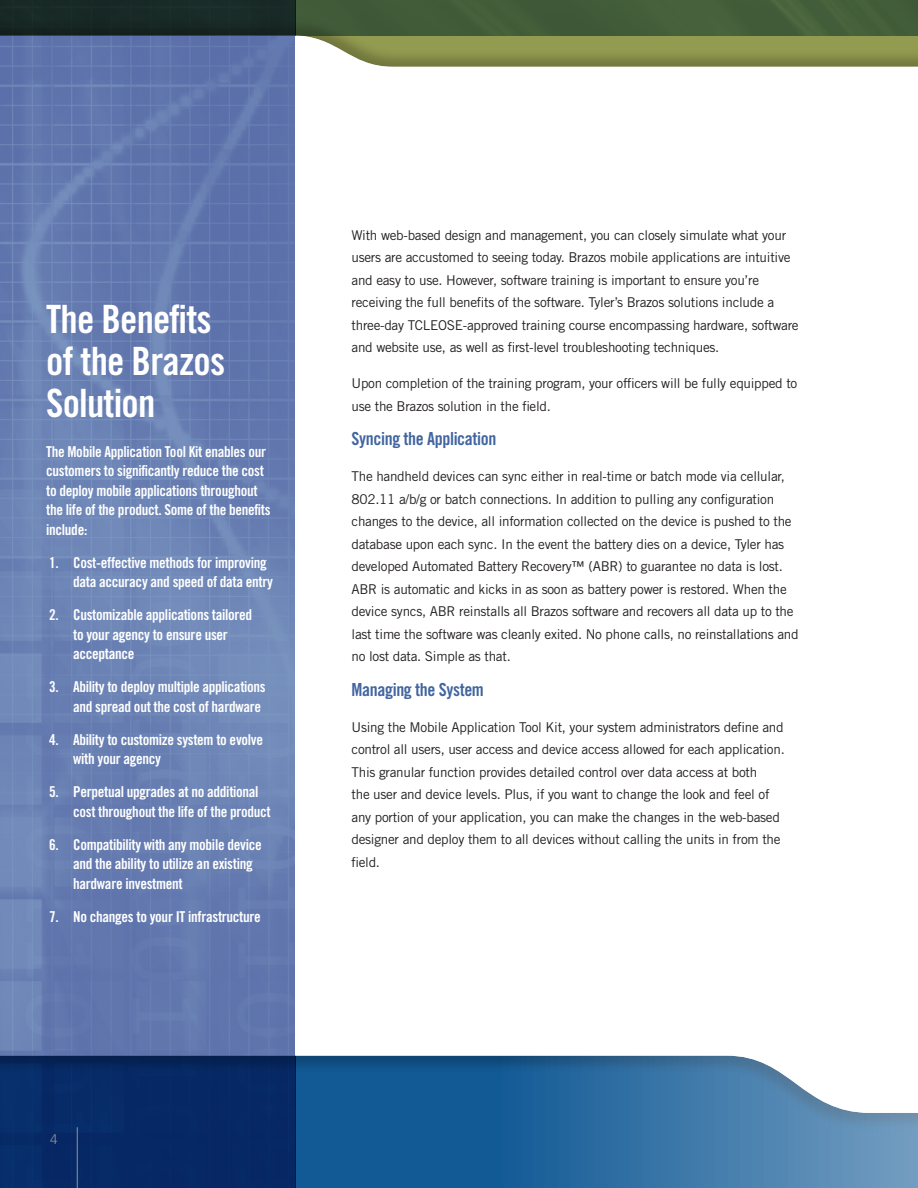
<style>
.page{position:relative;width:918px;height:1188px;background:#fff}
.page>*{position:absolute;margin:0;border:0;box-sizing:border-box;transform-origin:0 0}
.Bullets{font:39px/42px "Trade Gothic Bold Cond Twenty";letter-spacing:-.02em;color:#fff}
.Small_text{font:18px "Trade Gothic Bold Cond Twenty";letter-spacing:-.02em;color:#4265a0}
.Bullets-2{font:15px/19.5px "Trade Gothic Bold Cond Twenty";letter-spacing:-.02em;color:#fff}
.Small_text-2{font:13.5px/22.5px "Trade Gothic";letter-spacing:-.02em;color:#231f20}
.t1{font:300 13.5px "Trade Gothic";color:#939598}
</style>
<div class="page">
<div style="left:0;top:0;width:918px;height:68px;background:#231f20;opacity:.26"></div>
<div style="left:0;top:1055px;width:918px;height:133px;background:#231f20;opacity:.26"></div>
<img style="left:0;top:0;width:295px;height:1188px">
<hr style="left:77px;top:1127px;width:1px;height:61px;background:#939598">
<p class="Bullets" style="left:46px;top:298px;width:181px">The Benefits of the Brazos<br>Solution</p>
<p class="Bullets-2" style="left:46px;top:442px;width:226px">The Mobile Application Tool Kit enables our customers to significantly reduce the cost to deploy mobile applications throughout the life of the product. Some of the benefits include:</p>
<p class="Bullets-2" style="left:73px;top:553px;width:201px;text-indent:-24px">1. Cost-effective methods for improving data accuracy and speed of data entry</p>
<p class="Bullets-2" style="left:73px;top:605px;width:181px;text-indent:-24px">2. Customizable applications tailored to your agency to ensure user acceptance</p>
<p class="Bullets-2" style="left:73px;top:677px;width:194px;text-indent:-24px">3. Ability to deploy multiple applications and spread out the cost of hardware</p>
<p class="Bullets-2" style="left:73px;top:730px;width:191px;text-indent:-24px">4. Ability to customize system to evolve with your agency</p>
<p class="Bullets-2" style="left:73px;top:782px;width:199px;text-indent:-24px">5. Perpetual upgrades at no additional cost throughout the life of the product</p>
<p class="Bullets-2" style="left:73px;top:835px;width:190px;text-indent:-24px">6. Compatibility with any mobile device and the ability to utilize an existing hardware investment</p>
<p class="Bullets-2" style="left:49px;top:907px;width:213px">7. No changes to your IT infrastructure</p>
<p class="Small_text-2" style="left:352px;top:224px;width:449px">With web-based design and management, you can closely simulate what your users are accustomed to seeing today. Brazos mobile applications are intuitive and easy to use. However, software training is important to ensure you’re receiving the full benefits of the software. Tyler’s Brazos solutions include a three-day TCLEOSE-approved training course encompassing hardware, software and website use, as well as first-level troubleshooting techniques.</p>
<p class="Small_text-2" style="left:352px;top:372px;width:447px">Upon completion of the training program, your officers will be fully equipped to use the Brazos solution in the field.</p>
<p class="Small_text" style="left:352px;top:428px;width:146px">Syncing the Application</p>
<p class="Small_text-2" style="left:352px;top:465px;width:449px">The handheld devices can sync either in real-time or batch mode via cellular, 802.11 a/b/g or batch connections. In addition to pulling any configuration changes to the device, all information collected on the device is pushed to the database upon each sync. In the event the battery dies on a device, Tyler has developed Automated Battery Recovery™ (ABR) to guarantee no data is lost.<br>ABR is automatic and kicks in as soon as battery power is restored. When the device syncs, ABR reinstalls all Brazos software and recovers all data up to the last time the software was cleanly exited. No phone calls, no reinstallations and no lost data. Simple as that.</p>
<p class="Small_text" style="left:352px;top:679px;width:134px">Managing the System</p>
<p class="Small_text-2" style="left:352px;top:716px;width:435px">Using the Mobile Application Tool Kit, your system administrators define and control all users, user access and device access allowed for each application.<br>This granular function provides detailed control over data access at both<br>the user and device levels. Plus, if you want to change the look and feel of any portion of your application, you can make the changes in the web-based designer and deploy them to all devices without calling the units in from the field.</p>
<p class="t1" style="left:50px;top:1131px;width:9px">4</p>
</div>
